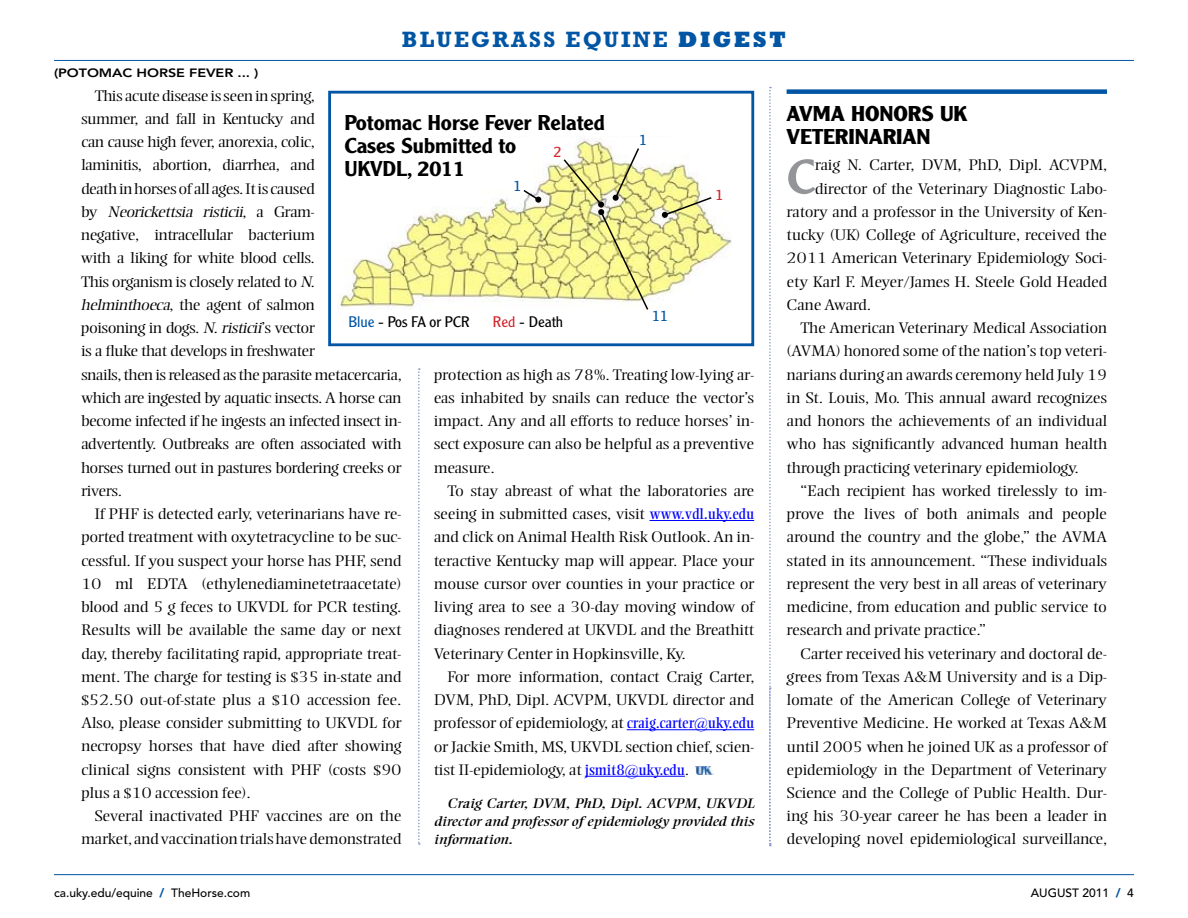
<style>
.page{position:relative;width:1188px;height:918px;background:#fff}
.page>*{position:absolute;margin:0;border:0;box-sizing:border-box;transform-origin:0 0}
.t1{font:47.55px "Clearface Gothic LT Std";color:#939598;scale:1.2 1}
.t2{font:700 22.5px "Rockwell Std";letter-spacing:.1em;color:#0055a4}
.t3{font:500 21px/23.2px "Clearface Gothic LT Std";letter-spacing:-.005em;color:#000;scale:1.1 1}
.t4{font:700 21px "Clearface Gothic LT Std";letter-spacing:-.005em;color:#000;scale:1.1 1}
.t5{font:300 15px/23.2px "Ellington MT Std";letter-spacing:-.005em;color:#000;text-align:justify;scale:1.2 1}
.t6{font:300 15px "Clearface Gothic LT Std";letter-spacing:-.005em;color:#000;scale:1.1 1}
.t7{font:300 15px "Clearface Gothic LT Std";color:#0055a4;scale:1.1 1}
.t8{font:300 15px "Clearface Gothic LT Std";color:#d2232a;scale:1.1 1}
.t9{font:italic 13.5px/18px "Ellington MT Std";letter-spacing:-.005em;color:#000;text-align:justify;scale:1.2 1}
.t10{font:500 12px "Avenir LT Std";color:#000}
.t11{font:800 12px "Avenir LT Std";letter-spacing:-.005em;color:#000;scale:1.2 1}
.s1{font-weight:800}
.s2{font-style:italic}
.s3{color:#0055a4}
.s4{color:#d2232a}
.s5{font-weight:400;color:#00f}
.s6{font-weight:900;color:#0055a4}
</style>
<div class="page">
<hr style="left:54px;top:874px;width:1080px;height:1px;background:#0055a4">
<hr style="left:54px;top:60px;width:1080px;height:1px;background:#0055a4">
<svg style="left:418px;top:368px;width:2px;height:477px"></svg>
<hr style="left:650px;top:520px;width:104px;height:1px;background:#00f">
<hr style="left:627px;top:729px;width:127px;height:1px;background:#00f">
<hr style="left:585px;top:776px;width:100px;height:1px;background:#00f">
<img style="left:696px;top:766px;width:17px;height:9px">
<div style="left:787px;top:89px;width:320px;height:5px;background:#0055a4"></div>
<svg style="left:769px;top:87px;width:2px;height:759px"></svg>
<div style="left:328px;top:91px;width:426px;height:255px;border:3px solid #0055a4"></div>
<img style="left:338px;top:138px;width:394px;height:170px">
<svg style="left:662px;top:196px;width:51px;height:22px"></svg>
<svg style="left:562px;top:147px;width:88px;height:163px;background:#e3e299"></svg>
<svg style="left:522px;top:188px;width:19px;height:15px"></svg>
<h2 class="t2" style="left:402px;top:26px;width:296px">BLUEGRASS EQUINE <span class="s1">digest</span></h2>
<p class="t11" style="left:54px;top:65px;width:172px">(POTOMAC HORSE FEVER ... )</p>
<p class="t5" style="left:81px;top:84px;width:269px;text-align:left;text-indent:14px">This acute disease is seen in spring,<br>summer, and fall in Kentucky and<br>can cause high fever, anorexia, colic,<br>laminitis, abortion, diarrhea, and<br>death in horses of all ages. It is caused<br>by <span class="s2">Neorickettsia risticii</span>, a G r a m -<br>negative, intracellular bacterium<br>with a liking for white blood cells.<br>This organism is closely related to <span class="s2">N. helminthoeca</span>, the agent of salmon<br>poisoning in dogs. <span class="s2">N.risticii</span>’s vector<br>is a fluke that develops in freshwater<br>snails, then is released as the parasite metacercaria, which are ingested by aquatic insects. A horse can become infected if he ingests an infected insect in&shy;advertently. Outbreaks are often associated with horses turned out in pastures bordering creeks or rivers.</p>
<p class="t5" style="left:81px;top:502px;width:269px;text-indent:14px">If PHF is detected early, veterinarians have re&shy;ported treatment with oxytetracycline to be suc&shy;cessful. If you suspect your horse has PHF, send 10 ml EDTA (ethylenediaminetetraacetate) blood and 5 g feces to UKVDL for PCR testing.<br>Results will be available the same day or next day, thereby facilitating rapid, appropriate treat&shy;ment. The charge for testing is $35 in-state and $52.50 out-of-state plus a $10 accession fee.<br>Also, please consider submitting to UKVDL for necropsy horses that have died after showing clinical signs consistent with PHF (costs $90 plus a $10 accession fee).</p>
<p class="t5" style="left:81px;top:805px;width:269px;text-align:right">Several inactivated PHF vaccines are on the market, and vaccination trials have demonstrated</p>
<h3 class="t3" style="left:344px;top:111px;width:238px">Potomac Horse Fever Related<br>Cases Submitted to<br>Ukvdl</h3>
<p class="t7" style="left:639px;top:130px;width:9px">1</p>
<p class="t8" style="left:554px;top:143px;width:9px">2</p>
<h3 class="t3" style="left:407px;top:157px;width:55px">, 2011</h3>
<p class="t7" style="left:513px;top:177px;width:9px">1</p>
<p class="t8" style="left:716px;top:185px;width:9px">1</p>
<p class="t7" style="left:652px;top:306px;width:16px">11</p>
<p class="t6" style="left:348px;top:312px;width:112px"><span class="s3">Blue</span> - Pos FA or PCR</p>
<p class="t6" style="left:493px;top:312px;width:65px"><span class="s4">Red</span> - Death</p>
<p class="t5" style="left:434px;top:363px;width:269px">protection as high as 78%. Treating low-lying ar&shy;eas inhabited by snails can reduce the vector’s impact. Any and all efforts to reduce horses’ in&shy;sect exposure can also be helpful as a preventive measure.</p>
<p class="t5" style="left:434px;top:479px;width:269px;text-indent:14px">To stay abreast of what the laboratories are seeing in submitted cases, visit <span class="s5">www.vdl.uky.edu </span>and click on Animal Health Risk Outlook. An in&shy;teractive Kentucky map will appear. Place your mouse cursor over counties in your practice or living area to see a 30-day moving window of diagnoses rendered at UKVDL and the Breathitt Veterinary Center in Hopkinsville, Ky.</p>
<p class="t5" style="left:434px;top:665px;width:269px;text-indent:14px">For more information, contact Craig Carter, DVM, PhD, Dipl. ACVPM, UKVDL director and professor of epidemiology, at <span class="s5">craig.carter@uky.edu </span>or Jackie Smith, MS, UKVDL section chief, scien&shy;tist II-epidemiology, at <span class="s5">jsmit8@uky.edu</span>.</p>
<p class="t9" style="left:434px;top:794px;width:269px;text-indent:13px">Craig Carter, DVM, PhD, Dipl. ACVPM, UKVDL director and professor of epidemiology provided this information.</p>
<h3 class="t4" style="left:787px;top:101px;width:111px">AVMA HONORS</h3>
<h3 class="t4" style="left:940px;top:101px;width:26px">UK</h3>
<h3 class="t4" style="left:787px;top:125px;width:132px">VETERINARIAN</h3>
<h1 class="t1" style="left:787px;top:147px;width:25px">C</h1>
<p class="t5" style="left:815px;top:154px;width:245px">raig N. Carter, DVM, PhD, Dipl. ACVPM,</p>
<p class="t5" style="left:815px;top:177px;width:245px">director of the Veterinary Diagnostic Labo-</p>
<p class="t5" style="left:787px;top:200px;width:268px">ratory and a professor in the University of Ken-</p>
<p class="t5" style="left:787px;top:223px;width:269px">tucky (UK) College of Agriculture, received the</p>
<p class="t5" style="left:787px;top:247px;width:268px">2011 American Veterinary Epidemiology Soci-</p>
<p class="t5" style="left:787px;top:270px;width:268px">ety Karl F. Meyer/James H. Steele Gold Headed</p>
<p class="t5" style="left:787px;top:293px;width:72px">Cane Award.</p>
<p class="t5" style="left:800px;top:316px;width:257px">The American Veterinary Medical Association</p>
<p class="t5" style="left:787px;top:340px;width:268px">(AVMA) honored some of the nation’s top veteri-</p>
<p class="t5" style="left:787px;top:363px;width:269px">narians during an awards ceremony held July 19</p>
<p class="t5" style="left:787px;top:386px;width:269px">in St. Louis, Mo. This annual award recognizes</p>
<p class="t5" style="left:787px;top:409px;width:268px">and honors the achievements of an individual</p>
<p class="t5" style="left:787px;top:433px;width:269px">who has significantly advanced human health</p>
<p class="t5" style="left:787px;top:456px;width:245px">through practicing veterinary epidemiology.</p>
<p class="t5" style="left:800px;top:479px;width:257px">“Each recipient has worked tirelessly to im-</p>
<p class="t5" style="left:787px;top:502px;width:269px">prove the lives of both animals and people</p>
<p class="t5" style="left:787px;top:526px;width:268px">around the country and the globe,” the AVMA</p>
<p class="t5" style="left:787px;top:549px;width:269px">stated in its announcement. “These individuals</p>
<p class="t5" style="left:787px;top:572px;width:269px">represent the very best in all areas of veterinary</p>
<p class="t5" style="left:787px;top:595px;width:268px">medicine, from education and public service to</p>
<p class="t5" style="left:787px;top:619px;width:168px">research and private practice.”</p>
<p class="t5" style="left:800px;top:642px;width:257px">Carter received his veterinary and doctoral de-</p>
<p class="t5" style="left:787px;top:665px;width:268px">grees from Texas A&amp;M University and is a Dip-</p>
<p class="t5" style="left:787px;top:688px;width:269px">lomate of the American College of Veterinary</p>
<p class="t5" style="left:787px;top:712px;width:268px">Preventive Medicine. He worked at Texas A&amp;M</p>
<p class="t5" style="left:787px;top:735px;width:268px">until 2005 when he joined UK as a professor of</p>
<p class="t5" style="left:787px;top:758px;width:269px">epidemiology in the Department of Veterinary</p>
<p class="t5" style="left:787px;top:781px;width:268px">Science and the College of Public Health. Dur-</p>
<p class="t5" style="left:787px;top:805px;width:269px">ing his 30-year career he has been a leader in</p>
<p class="t5" style="left:787px;top:828px;width:269px">developing novel epidemiological surveillance,</p>
<p class="t10" style="left:54px;top:886px;width:198px">ca.uky.edu/equine <span class="s6">/</span> TheHorse.com</p>
<p class="t10" style="left:1031px;top:886px;width:105px">AUGUST 2011 <span class="s6">/</span> 4</p>
</div>
